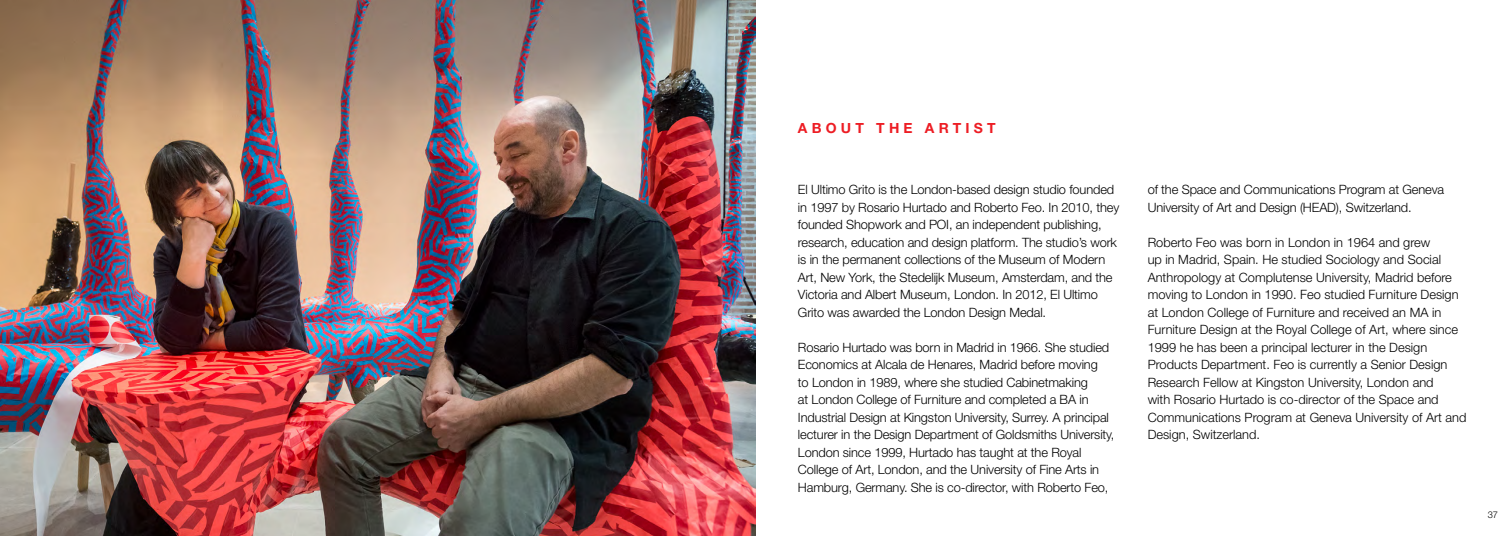
<style>
.page{position:relative;width:1512px;height:536px;background:#fff}
.page>*{position:absolute;margin:0;border:0;box-sizing:border-box;transform-origin:0 0}
.t1{font:700 14px "Helvetica Neue LT Std";letter-spacing:.3em;color:#ed1d24}
.t2{font:300 12.86px/17.5px "Helvetica Neue LT Pro";letter-spacing:-.01em;color:#000}
.t3{font:300 9.36px "Helvetica Neue LT Pro";color:#000}
</style>
<div class="page">
<img style="left:1px;top:0;width:755px;height:536px">
<p class="t1" style="left:798px;top:120px;width:199px">ABOUT THE ARTIST</p>
<p class="t2" style="left:798px;top:180px;width:323px">El Ultimo Grito is the London-based design studio founded in 1997 by Rosario Hurtado and Roberto Feo. In 2010, they founded Shopwork and POI, an independent publishing, research, education and design platform. The studio’s work is in the permanent collections of the Museum of Modern Art, New York, the Stedelijk Museum, Amsterdam, and the Victoria and Albert Museum, London. In 2012, El Ultimo Grito was awarded the London Design Medal.</p>
<p class="t2" style="left:798px;top:338px;width:318px">Rosario Hurtado was born in Madrid in 1966. She studied Economics at Alcala de Henares, Madrid before moving<br>to London in 1989, where she studied Cabinetmaking<br>at London College of Furniture and completed a BA in Industrial Design at Kingston University, Surrey. A principal lecturer in the Design Department of Goldsmiths University, London since 1999, Hurtado has taught at the Royal College of Art, London, and the University of Fine Arts in Hamburg, Germany. She is co-director, with Roberto Feo,</p>
<p class="t2" style="left:1148px;top:181px;width:298px">of the Space and Communications Program at Geneva<br>University of Art and Design (HEAD), Switzerland.</p>
<p class="t2" style="left:1148px;top:233px;width:320px">Roberto Feo was born in London in 1964 and grew<br>up in Madrid, Spain. He studied Sociology and Social Anthropology at Complutense University, Madrid before moving to London in 1990. Feo studied Furniture Design at London College of Furniture and received an MA in Furniture Design at the Royal College of Art, where since 1999 he has been a principal lecturer in the Design Products Department. Feo is currently a Senior Design Research Fellow at Kingston University, London and<br>with Rosario Hurtado is co-director of the Space and Communications Program at Geneva University of Art and Design, Switzerland.</p>
<p class="t3" style="left:1488px;top:508px;width:12px">37</p>
</div>
